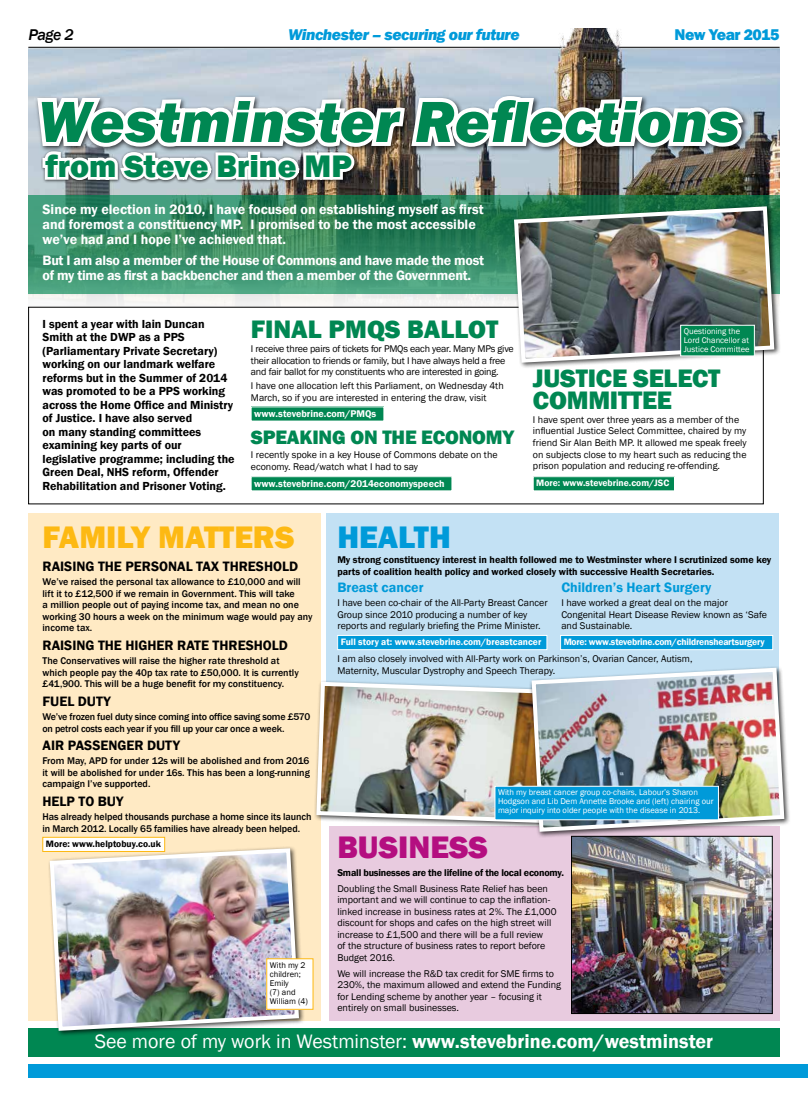
<style>
.page{position:relative;width:808px;height:1106px;background:#fff}
.page>*{position:absolute;margin:0;border:0;box-sizing:border-box;transform-origin:0 0}
.t1{font:italic 800 60px "Franklin Gothic";letter-spacing:.01em;color:#008752}
.t2{font:800 32px "Franklin Gothic";color:#008752}
.t3{font:800 32px "Franklin Gothic";color:#fdb913}
.t4{font:800 32px "Franklin Gothic";color:#b40e80}
.t5{font:800 32px "Franklin Gothic";color:#009ad9}
.t6{font:800 26px/22px "Franklin Gothic";letter-spacing:-.01em;color:#008752}
.t7{font:600 20px "Franklin Gothic";color:#fff}
.t8{font:800 20px "Franklin Gothic";letter-spacing:-.01em;color:#008752}
.t9{font:italic 800 16px "Franklin Gothic";letter-spacing:-.03em;color:#009ad9}
.t10{font:800 16px "Franklin Gothic";letter-spacing:-.03em;color:#009ad9}
.t11{font:italic 500 16px "Franklin Gothic";color:#000}
.t12{font:600 14px/15px "Franklin Gothic";color:#fff}
.t13{font:600 14px/15px "Franklin Gothic";letter-spacing:-.02em;color:#fff}
.t14{font:600 14px "Franklin Gothic";color:#000}
.t15{font:600 14px "Franklin Gothic";color:#009ad9}
.t16{font:600 12px/13.5px "Franklin Gothic";color:#000}
.t17{font:10px/11.5px "Franklin Gothic";color:#000}
.t18{font:500 10px/11.5px "Franklin Gothic";color:#000}
.t19{font:10px/11.5px "Franklin Gothic";letter-spacing:-.02em;color:#000}
.t20{font:600 10px/11.5px "Franklin Gothic";color:#000}
.t21{font:500 10px/11.5px "Franklin Gothic";letter-spacing:-.02em;color:#000}
.t22{font:600 10px "Franklin Gothic";color:#fff}
.t23{font:600 10px "Franklin Gothic";letter-spacing:-.02em;color:#000}
.t24{font:600 9.5px "Franklin Gothic";color:#fff}
.t25{font:600 9.5px "Franklin Gothic";letter-spacing:-.02em;color:#fff}
.t26{font:600 9.5px "Franklin Gothic";color:#000}
.t27{font:8.5px/9px "Franklin Gothic";color:#fff}
.t28{font:8.5px/9px "Franklin Gothic";color:#000}
.s1{font-weight:400}
</style>
<div class="page">
<div style="left:326px;top:513px;width:453px;height:285px;background:#c3e1f4"></div>
<div style="left:329px;top:826px;width:451px;height:194px;background:#e8cbdf"></div>
<div style="left:28px;top:513px;width:292px;height:507px;background:#ffeac4"></div>
<div style="left:28px;top:1063px;width:780px;height:14px;background:#009ad9"></div>
<img style="left:28px;top:28px;width:752px;height:279px">
<svg style="left:28px;top:195px;width:752px;height:99px;background:#3a8f69"></svg>
<div style="left:511px;top:204px;width:270px;height:165px;background:#000;opacity:.75"></div>
<img style="left:512px;top:204px;width:264px;height:161px">
<img style="left:33px;top:82px;width:715px;height:131px">
<div style="left:533px;top:476px;width:141px;height:15px;background:#008752"></div>
<div style="left:533px;top:476px;width:142px;height:15px;border:1px solid #fff"></div>
<div style="left:681px;top:325px;width:73px;height:31px;background:#008752"></div>
<div style="left:680px;top:325px;width:75px;height:31px;border:1px solid #fff"></div>
<div style="left:28px;top:1027px;width:752px;height:29px;background:#008752"></div>
<div style="left:47px;top:845px;width:259px;height:192px;background:#000;opacity:.75"></div>
<img style="left:48px;top:846px;width:253px;height:186px">
<img style="left:573px;top:838px;width:197px;height:173px">
<div style="left:571px;top:836px;width:201px;height:177px;border:1px solid #000"></div>
<div style="left:267px;top:958px;width:46px;height:51px;background:#fff"></div>
<div style="left:266px;top:958px;width:47px;height:51px;border:1px solid #fdb913"></div>
<div style="left:43px;top:837px;width:122px;height:14px;background:#fff"></div>
<div style="left:43px;top:837px;width:122px;height:14px;border:1px solid #fdb913"></div>
<div style="left:314px;top:679px;width:241px;height:150px;background:#000;opacity:.75"></div>
<img style="left:314px;top:679px;width:215px;height:146px">
<div style="left:529px;top:665px;width:262px;height:173px;background:#000;opacity:.75"></div>
<img style="left:529px;top:665px;width:257px;height:168px">
<div style="left:495px;top:786px;width:223px;height:33px;background:#009ad9"></div>
<div style="left:338px;top:635px;width:209px;height:14px;background:#009ad9"></div>
<div style="left:337px;top:635px;width:210px;height:15px;border:1px solid #fff"></div>
<div style="left:560px;top:635px;width:213px;height:14px;background:#009ad9"></div>
<div style="left:560px;top:635px;width:213px;height:15px;border:1px solid #fff"></div>
<div style="left:251px;top:476px;width:201px;height:15px;background:#008752"></div>
<div style="left:251px;top:476px;width:201px;height:15px;border:1px solid #fff"></div>
<div style="left:251px;top:407px;width:133px;height:14px;background:#008752"></div>
<h3 class="t9" style="left:288px;top:24px;width:233px">Winchester – securing our future</h3>
<h3 class="t11" style="left:28px;top:24px;width:47px">Page 2</h3>
<h3 class="t10" style="left:674px;top:24px;width:107px">New Year 2015</h3>
<h1 class="t1" style="left:38px;top:83px;width:703px">Westminster Reflections</h1>
<h2 class="t2" style="left:45px;top:145px;width:308px">from Steve Brine MP</h2>
<h3 class="t12" style="left:43px;top:202px;width:443px">Since my election in 2010, I have focused on establishing myself as first and foremost a constituency MP. I promised to be the most accessible we’ve had and I hope I’ve achieved that.</h3>
<h3 class="t13" style="left:43px;top:253px;width:443px">But I am also a member of the House of Commons and have made the most of my time as first a backbencher and then a member of the Government.</h3>
<p class="t16" style="left:43px;top:317px;width:194px">I spent a year with Iain Duncan<br>Smith at the DWP as a PPS (Parliamentary Private Secretary) working on our landmark welfare reforms but in the Summer of 2014 was promoted to be a PPS working across the Home Office and Ministry of Justice. I have also served<br>on many standing committees examining key parts of our legislative programme; including the<br>Green Deal, NHS reform, Offender<br>Rehabilitation and Prisoner Voting.</p>
<h3 class="t6" style="left:251px;top:318px;width:249px">FINAL PMQS BALLOT</h3>
<p class="t19" style="left:251px;top:343px;width:264px">I receive three pairs of tickets for PMQs each year. Many MPs give their allocation to friends or family, but I have always held a free and fair ballot for my constituents who are interested in going.</p>
<p class="t17" style="left:251px;top:380px;width:254px">I have one allocation left this Parliament, on Wednesday 4th<br>March, so if you are interested in entering the draw, visit</p>
<h3 class="t8" style="left:251px;top:424px;width:265px">SPEAKING ON THE ECONOMY</h3>
<p class="t17" style="left:251px;top:449px;width:248px">I recently spoke in a key House of Commons debate on the economy. Read/watch what I had to say</p>
<p class="t22" style="left:254px;top:407px;width:124px">www.stevebrine.com/PMQs</p>
<p class="t22" style="left:254px;top:477px;width:192px">www.stevebrine.com/2014economyspeech</p>
<p class="t27" style="left:684px;top:327px;width:67px">Questioning the<br>Lord Chancellor at<br>Justice Committee</p>
<h3 class="t6" style="left:533px;top:367px;width:189px">JUSTICE SELECT<br>COMMITTEE</h3>
<p class="t17" style="left:533px;top:414px;width:215px">I have spent over three years as a member of the influential Justice Select Committee, chaired by my friend Sir Alan Beith MP. It allowed me speak freely on subjects close to my heart such as reducing the prison population and reducing re-offending.</p>
<p class="t24" style="left:536px;top:477px;width:134px">More: www.stevebrine.com/JSC</p>
<h2 class="t3" style="left:43px;top:516px;width:253px">FAMILY MATTERS</h2>
<h3 class="t14" style="left:43px;top:557px;width:257px">RAISING THE PERSONAL TAX THRESHOLD</h3>
<p class="t18" style="left:43px;top:576px;width:271px">We’ve raised the personal tax allowance to £10,000 and will lift it to £12,500 if we remain in Government. This will take<br>a million people out of paying income tax, and mean no one working 30 hours a week on the minimum wage would pay any income tax.</p>
<h3 class="t14" style="left:43px;top:636px;width:247px">RAISING THE HIGHER RATE THRESHOLD</h3>
<p class="t18" style="left:43px;top:655px;width:258px">The Conservatives will raise the higher rate threshold at which people pay the 40p tax rate to £50,000. It is currently £41,900. This will be a huge benefit for my constituency.</p>
<h3 class="t14" style="left:43px;top:692px;width:70px">FUEL DUTY</h3>
<p class="t21" style="left:43px;top:711px;width:269px">We’ve frozen fuel duty since coming into office saving some £570 on petrol costs each year if you fill up your car once a week.</p>
<h3 class="t14" style="left:43px;top:736px;width:139px">AIR PASSENGER DUTY</h3>
<p class="t18" style="left:43px;top:755px;width:269px;text-align:justify">From May, APD for under 12s will be abolished and from 2016 it will be abolished for under 16s. This has been a long-running campaign I’ve supported.</p>
<h3 class="t14" style="left:43px;top:792px;width:82px">HELP TO BUY</h3>
<p class="t18" style="left:43px;top:811px;width:270px">Has already helped thousands purchase a home since its launch in March 2012. Locally 65 families have already been helped.</p>
<h2 class="t5" style="left:337px;top:516px;width:115px">HEALTH</h2>
<p class="t20" style="left:337px;top:554px;width:435px">My strong constituency interest in health followed me to Westminster where I scrutinized some key parts of coalition health policy and worked closely with successive Health Secretaries.</p>
<h3 class="t15" style="left:337px;top:578px;width:88px">Breast cancer</h3>
<p class="t17" style="left:337px;top:597px;width:212px">I have been co-chair of the All-Party Breast Cancer<br>Group since 2010 producing a number of key reports and regularly briefing the Prime Minister.</p>
<h3 class="t15" style="left:561px;top:578px;width:152px">Children’s Heart Surgery</h3>
<p class="t17" style="left:561px;top:597px;width:207px">I have worked a great deal on the major<br>Congenital Heart Disease Review known as ‘Safe and Sustainable.</p>
<p class="t24" style="left:341px;top:636px;width:202px">Full story at: www.stevebrine.com/breastcancer</p>
<p class="t25" style="left:564px;top:636px;width:202px">More: www.stevebrine.com/childrensheartsurgery</p>
<p class="t17" style="left:337px;top:653px;width:357px">I am also closely involved with All-Party work on Parkinson’s, Ovarian Cancer, Autism,<br>Maternity, Muscular Dystrophy and Speech Therapy.</p>
<p class="t27" style="left:498px;top:788px;width:217px">With my breast cancer group co-chairs, Labour’s Sharon<br>Hodgson and Lib Dem Annette Brooke and (left) chairing our major inquiry into older people with the disease in 2013.</p>
<p class="t26" style="left:46px;top:838px;width:116px">More: www.helptobuy.co.uk</p>
<h2 class="t4" style="left:337px;top:827px;width:152px">BUSINESS</h2>
<p class="t28" style="left:270px;top:960px;width:40px">With my 2 children;<br>Emily<br>(7) and<br>William (4)</p>
<p class="t23" style="left:337px;top:866px;width:228px">Small businesses are the lifeline of the local economy.</p>
<p class="t17" style="left:337px;top:883px;width:221px">Doubling the Small Business Rate Relief has been important and we will continue to cap the inflation&shy;linked increase in business rates at 2%. The £1,000 discount for shops and cafes on the high street will increase to £1,500 and there will be a full review<br>of the structure of business rates to report before Budget 2016.</p>
<p class="t17" style="left:337px;top:967px;width:225px">We will increase the R&amp;D tax credit for SME firms to 230%, the maximum allowed and extend the Funding for Lending scheme by another year – focusing it entirely on small businesses.</p>
<h3 class="t7" style="left:95px;top:1028px;width:620px"><span class="s1">See more of my work in Westminster:</span> www.stevebrine.com/westminster</h3>
</div>
